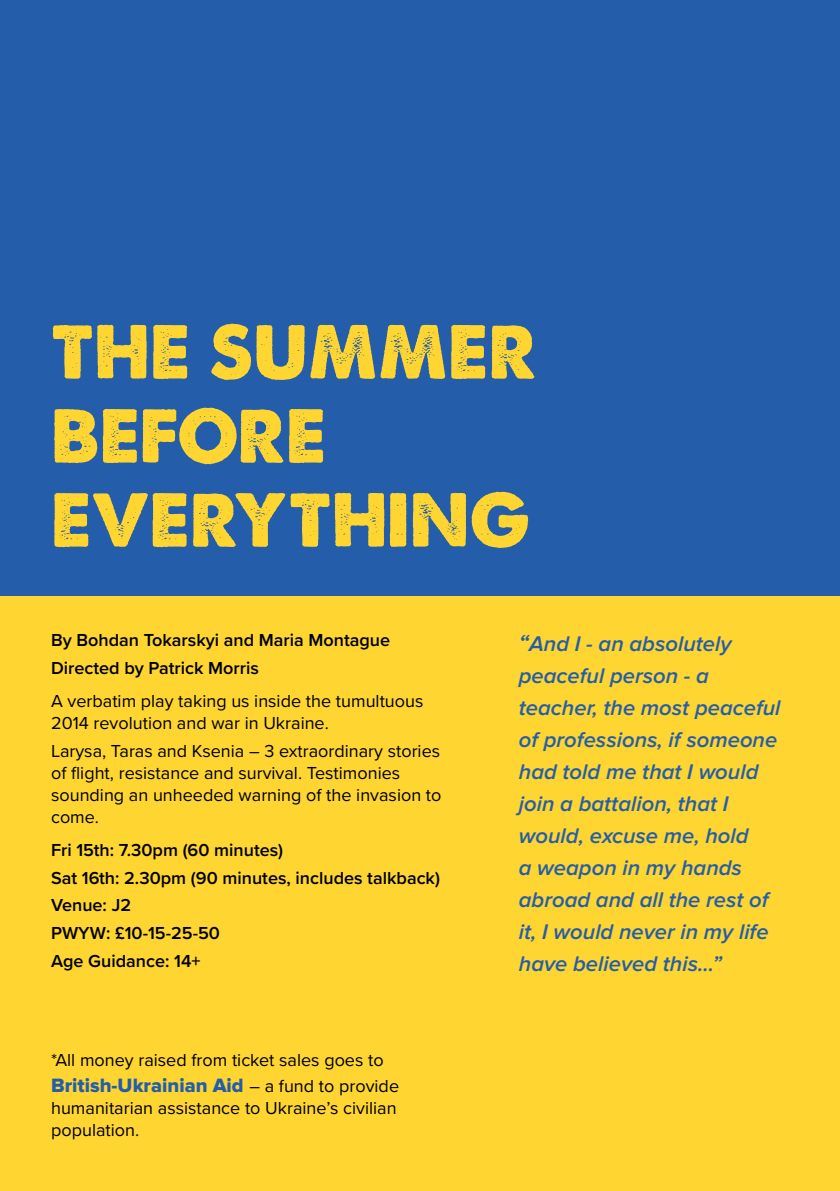
<style>
.page{position:relative;width:840px;height:1191px;background:#fff}
.page>*{position:absolute;margin:0;border:0;box-sizing:border-box;transform-origin:0 0}
.t1{font:72px/84px "A Loveof Thunder";color:#fed531}
.t2{font:italic 600 22px/32px "Proxima Nova";color:#245da9}
.t3{font:20px "Proxima Nova Extrabld";color:#245da9}
.t4{font:18px/22px "Proxima Nova";color:#000}
.t5{font:600 18px/27.6px "Proxima Nova";color:#000}
.s1{font-family:"Proxima Nova";font-size:18px;color:#000}
.s2{font-size:24px}
</style>
<div class="page">
<div style="left:0;top:595px;width:839px;height:596px;background:#fed531"></div>
<div style="left:0;top:0;width:839px;height:595px;background:#245da9"></div>
<h1 class="t1" style="left:51px;top:310px;width:487px">THE SUMMER<br>BEFORE<br>EVERYTHING</h1>
<p class="t5" style="left:51px;top:625px;width:340px">By Bohdan Tokarskyi and Maria Montague<br>Directed by Patrick Morris</p>
<p class="t4" style="left:51px;top:689px;width:374px">A verbatim play taking us inside the tumultuous<br>2014 revolution and war in Ukraine.</p>
<p class="t4" style="left:51px;top:739px;width:392px">Larysa, Taras and Ksenia – 3 extraordinary stories of flight, resistance and survival. Testimonies sounding an unheeded warning of the invasion to come.</p>
<p class="t5" style="left:51px;top:835px;width:390px">Fri 15th: 7.30pm (60 minutes)<br>Sat 16th: 2.30pm (90 minutes, includes talkback)<br>Venue: J2<br>PWYW: £10-15-25-50<br>Age Guidance: 14+</p>
<p class="t4" style="left:51px;top:1047px;width:334px">*All money raised from ticket sales goes to</p>
<p class="t3" style="left:51px;top:1073px;width:349px">British-Ukrainian Aid <span class="s1">– a fund to provide</span></p>
<p class="t4" style="left:51px;top:1095px;width:347px">humanitarian assistance to Ukraine’s civilian population.</p>
<p class="t2" style="left:518px;top:628px;width:263px"><span class="s2">“</span>And I - an absolutely peaceful person - a teacher, the most peaceful of professions, if someone had told me that I would join a battalion, that I would, excuse me, hold<br>a weapon in my hands abroad and all the rest of it, I would never in my life have believed this...”</p>
</div>
